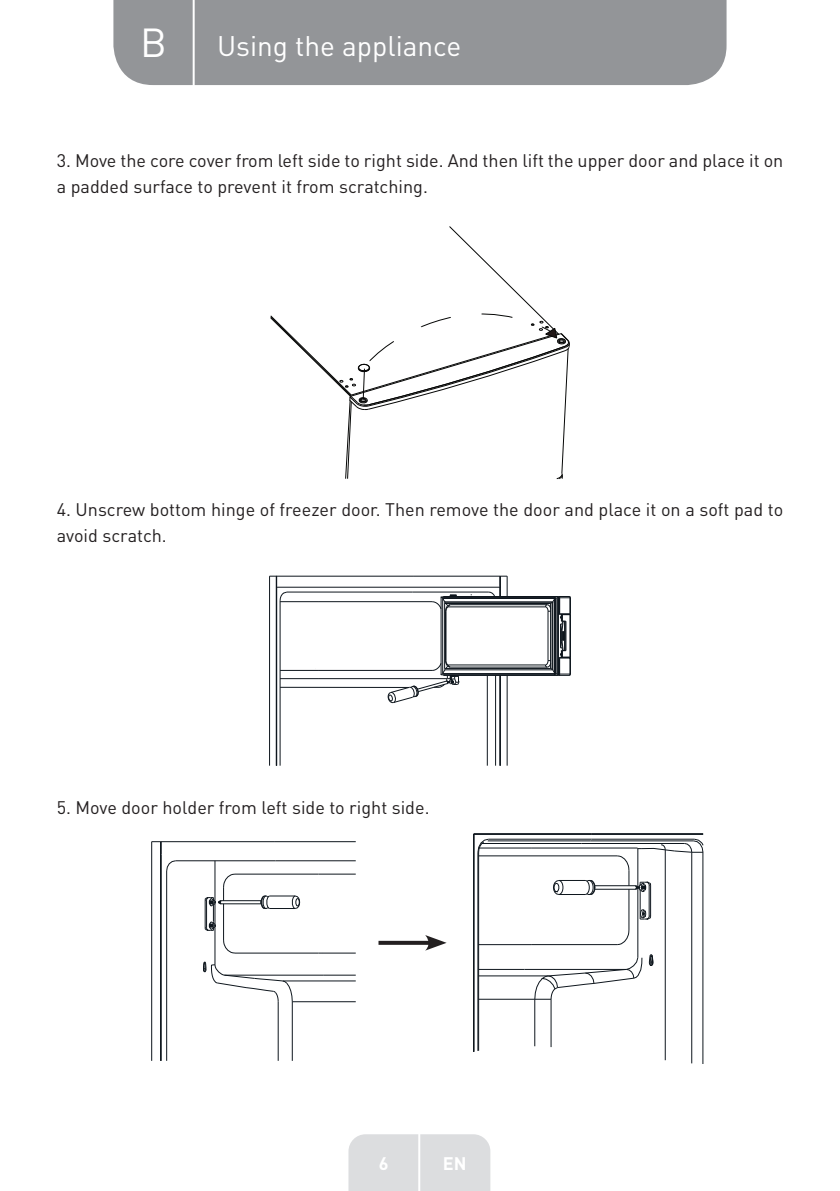
<style>
.page{position:relative;width:840px;height:1191px;background:#fff}
.page>*{position:absolute;margin:0;border:0;box-sizing:border-box;transform-origin:0 0}
.t1{font:40px "DIN Pro";color:#fff}
.t2{font:28px "DIN Pro";color:#fff}
.t3{font:18px/26px "DIN Pro";color:#231f20}
.t4{font:700 18px "DIN Pro";color:#fff}
</style>
<div class="page">
<div style="left:113px;top:0;width:613px;height:85px;background:#939598"></div>
<div style="left:348px;top:1134px;width:142px;height:57px;background:#dcdddf"></div>
<hr style="left:418px;top:1111px;width:2px;height:80px;background:#fff">
<hr style="left:192px;top:0;width:2px;height:88px;background:#fff">
<svg style="left:270px;top:226px;width:299px;height:253px"></svg>
<hr style="left:444px;top:603px;width:1px;height:65px;background:#0e161d">
<hr style="left:440px;top:597px;width:1px;height:77px;background:#0e161d">
<hr style="left:441px;top:597px;width:113px;height:1px;background:#0e161d">
<hr style="left:442px;top:673px;width:112px;height:1px;background:#0e161d">
<hr style="left:442px;top:598px;width:112px;height:1px;background:#0e161d">
<hr style="left:280px;top:601px;width:39px;height:1px;background:#0e161d">
<hr style="left:280px;top:670px;width:39px;height:1px;background:#0e161d">
<hr style="left:280px;top:687px;width:128px;height:1px;background:#0e161d">
<hr style="left:319px;top:678px;width:128px;height:1px;background:#0e161d">
<hr style="left:280px;top:678px;width:39px;height:1px;background:#0e161d">
<hr style="left:269px;top:576px;width:144px;height:1px;background:#0e161d">
<hr style="left:276px;top:587px;width:223px;height:1px;background:#0e161d">
<hr style="left:319px;top:601px;width:113px;height:1px;background:#0e161d">
<hr style="left:413px;top:576px;width:86px;height:1px;background:#0e161d">
<hr style="left:319px;top:670px;width:113px;height:1px;background:#0e161d">
<hr style="left:448px;top:664px;width:97px;height:1px;background:#0e161d">
<hr style="left:450px;top:604px;width:97px;height:1px;background:#0e161d">
<hr style="left:448px;top:606px;width:97px;height:1px;background:#0e161d">
<hr style="left:450px;top:667px;width:97px;height:1px;background:#0e161d">
<hr style="left:445px;top:611px;width:1px;height:49px;background:#0e161d">
<hr style="left:443px;top:675px;width:115px;height:1px;background:#0e161d">
<hr style="left:444px;top:601px;width:108px;height:1px;background:#0e161d">
<hr style="left:444px;top:603px;width:106px;height:1px;background:#0e161d">
<hr style="left:444px;top:674px;width:114px;height:1px;background:#0e161d">
<hr style="left:444px;top:669px;width:108px;height:1px;background:#0e161d">
<hr style="left:444px;top:668px;width:106px;height:1px;background:#0e161d">
<hr style="left:444px;top:596px;width:114px;height:1px;background:#0e161d">
<hr style="left:444px;top:602px;width:108px;height:1px;background:#0e161d">
<hr style="left:442px;top:598px;width:1px;height:75px;background:#0e161d">
<hr style="left:506px;top:675px;width:1px;height:90px;background:#0e161d">
<hr style="left:495px;top:675px;width:1px;height:90px;background:#0e161d">
<hr style="left:486px;top:675px;width:1px;height:90px;background:#0e161d">
<hr style="left:499px;top:675px;width:1px;height:90px;background:#0e161d">
<hr style="left:269px;top:576px;width:1px;height:189px;background:#0e161d">
<hr style="left:279px;top:600px;width:1px;height:165px;background:#0e161d">
<hr style="left:276px;top:576px;width:1px;height:189px;background:#0e161d">
<svg style="left:544px;top:596px;width:27px;height:80px"></svg>
<svg style="left:431px;top:594px;width:26px;height:18px"></svg>
<svg style="left:275px;top:576px;width:12px;height:25px"></svg>
<svg style="left:488px;top:576px;width:19px;height:20px"></svg>
<hr style="left:286px;top:591px;width:126px;height:1px;background:#0e161d">
<hr style="left:412px;top:591px;width:76px;height:1px;background:#0e161d">
<svg style="left:386px;top:660px;width:73px;height:43px"></svg>
<hr style="left:221px;top:900px;width:40px;height:1px;background:#0e161d">
<hr style="left:221px;top:903px;width:40px;height:1px;background:#0e161d">
<hr style="left:235px;top:952px;width:83px;height:1px;background:#0e161d">
<hr style="left:224px;top:974px;width:99px;height:1px;background:#0e161d">
<hr style="left:161px;top:841px;width:114px;height:1px;background:#0e161d">
<hr style="left:214px;top:927px;width:1px;height:37px;background:#0e161d">
<hr style="left:223px;top:903px;width:1px;height:37px;background:#0e161d">
<hr style="left:235px;top:873px;width:83px;height:1px;background:#0e161d">
<hr style="left:292px;top:1001px;width:1px;height:59px;background:#0e161d">
<hr style="left:278px;top:1001px;width:1px;height:59px;background:#0e161d">
<hr style="left:151px;top:841px;width:1px;height:219px;background:#0e161d">
<hr style="left:166px;top:871px;width:1px;height:189px;background:#0e161d">
<hr style="left:160px;top:854px;width:1px;height:206px;background:#0e161d">
<hr style="left:161px;top:855px;width:1px;height:205px;background:#0e161d">
<hr style="left:214px;top:860px;width:1px;height:40px;background:#0e161d">
<hr style="left:275px;top:841px;width:80px;height:1px;background:#0e161d">
<hr style="left:318px;top:873px;width:37px;height:1px;background:#0e161d">
<hr style="left:318px;top:952px;width:37px;height:1px;background:#0e161d">
<hr style="left:323px;top:974px;width:32px;height:1px;background:#0e161d">
<hr style="left:282px;top:980px;width:73px;height:1px;background:#0e161d">
<hr style="left:292px;top:1001px;width:63px;height:1px;background:#0e161d">
<svg style="left:223px;top:939px;width:12px;height:14px"></svg>
<svg style="left:260px;top:895px;width:40px;height:14px"></svg>
<svg style="left:203px;top:961px;width:89px;height:41px"></svg>
<svg style="left:151px;top:841px;width:25px;height:30px"></svg>
<hr style="left:175px;top:860px;width:100px;height:1px;background:#0e161d">
<svg style="left:204px;top:873px;width:31px;height:58px"></svg>
<hr style="left:275px;top:860px;width:80px;height:1px;background:#0e161d">
<hr style="left:594px;top:889px;width:41px;height:1px;background:#0e161d">
<hr style="left:594px;top:885px;width:41px;height:1px;background:#0e161d">
<hr style="left:478px;top:944px;width:53px;height:1px;background:#0e161d">
<hr style="left:479px;top:847px;width:52px;height:1px;background:#0e161d">
<hr style="left:478px;top:969px;width:46px;height:1px;background:#0e161d">
<hr style="left:473px;top:834px;width:118px;height:1px;background:#0e161d">
<hr style="left:473px;top:833px;width:118px;height:1px;background:#0e161d">
<hr style="left:524px;top:969px;width:102px;height:1px;background:#0e161d">
<hr style="left:478px;top:999px;width:56px;height:1px;background:#0e161d">
<hr style="left:478px;top:975px;width:69px;height:1px;background:#0e161d">
<hr style="left:531px;top:847px;width:106px;height:1px;background:#0e161d">
<hr style="left:591px;top:834px;width:111px;height:1px;background:#0e161d">
<hr style="left:591px;top:833px;width:111px;height:1px;background:#0e161d">
<hr style="left:637px;top:848px;width:1px;height:39px;background:#0e161d">
<hr style="left:637px;top:888px;width:1px;height:69px;background:#0e161d">
<hr style="left:531px;top:944px;width:85px;height:1px;background:#0e161d">
<hr style="left:628px;top:889px;width:1px;height:41px;background:#0e161d">
<hr style="left:478px;top:855px;width:138px;height:1px;background:#0e161d">
<hr style="left:702px;top:852px;width:1px;height:211px;background:#0e161d">
<hr style="left:664px;top:850px;width:1px;height:210px;background:#0e161d">
<hr style="left:691px;top:852px;width:1px;height:211px;background:#0e161d">
<hr style="left:550px;top:999px;width:1px;height:48px;background:#0e161d">
<hr style="left:534px;top:999px;width:1px;height:47px;background:#0e161d">
<hr style="left:477px;top:852px;width:1px;height:199px;background:#0e161d">
<hr style="left:478px;top:852px;width:1px;height:198px;background:#0e161d">
<hr style="left:473px;top:834px;width:1px;height:217px;background:#0e161d">
<svg style="left:616px;top:855px;width:13px;height:30px"></svg>
<svg style="left:616px;top:929px;width:13px;height:16px"></svg>
<svg style="left:648px;top:954px;width:5px;height:12px"></svg>
<svg style="left:553px;top:880px;width:42px;height:15px"></svg>
<svg style="left:473px;top:833px;width:15px;height:20px"></svg>
<hr style="left:487px;top:840px;width:103px;height:1px;background:#0e161d">
<hr style="left:488px;top:839px;width:103px;height:1px;background:#0e161d">
<hr style="left:481px;top:843px;width:100px;height:1px;background:#0e161d">
<svg style="left:534px;top:957px;width:108px;height:43px"></svg>
<svg style="left:636px;top:838px;width:67px;height:15px"></svg>
<hr style="left:590px;top:840px;width:103px;height:1px;background:#0e161d">
<hr style="left:591px;top:839px;width:103px;height:1px;background:#0e161d">
<hr style="left:581px;top:843px;width:103px;height:1px;background:#0e161d">
<hr style="left:650px;top:885px;width:1px;height:31px;background:#0e161d">
<svg style="left:635px;top:881px;width:15px;height:39px"></svg>
<svg style="left:378px;top:940px;width:47px;height:4px"></svg>
<svg style="left:425px;top:935px;width:21px;height:15px"></svg>
<h1 class="t1" style="left:140px;top:15px;width:28px">B</h1>
<h2 class="t2" style="left:217px;top:27px;width:246px">Using the appliance</h2>
<p class="t3" style="left:57px;top:147px;width:727px">3. Move the core cover from left side to right side. And then lift the upper door and place it on a padded surface to prevent it from scratching.</p>
<p class="t3" style="left:57px;top:496px;width:727px">4. Unscrew bottom hinge of freezer door. Then remove the door and place it on a soft pad to avoid scratch.</p>
<p class="t3" style="left:57px;top:793px;width:374px">5. Move door holder from left side to right side.</p>
<p class="t4" style="left:378px;top:1150px;width:11px">6</p>
<p class="t4" style="left:442px;top:1150px;width:25px">EN</p>
</div>
